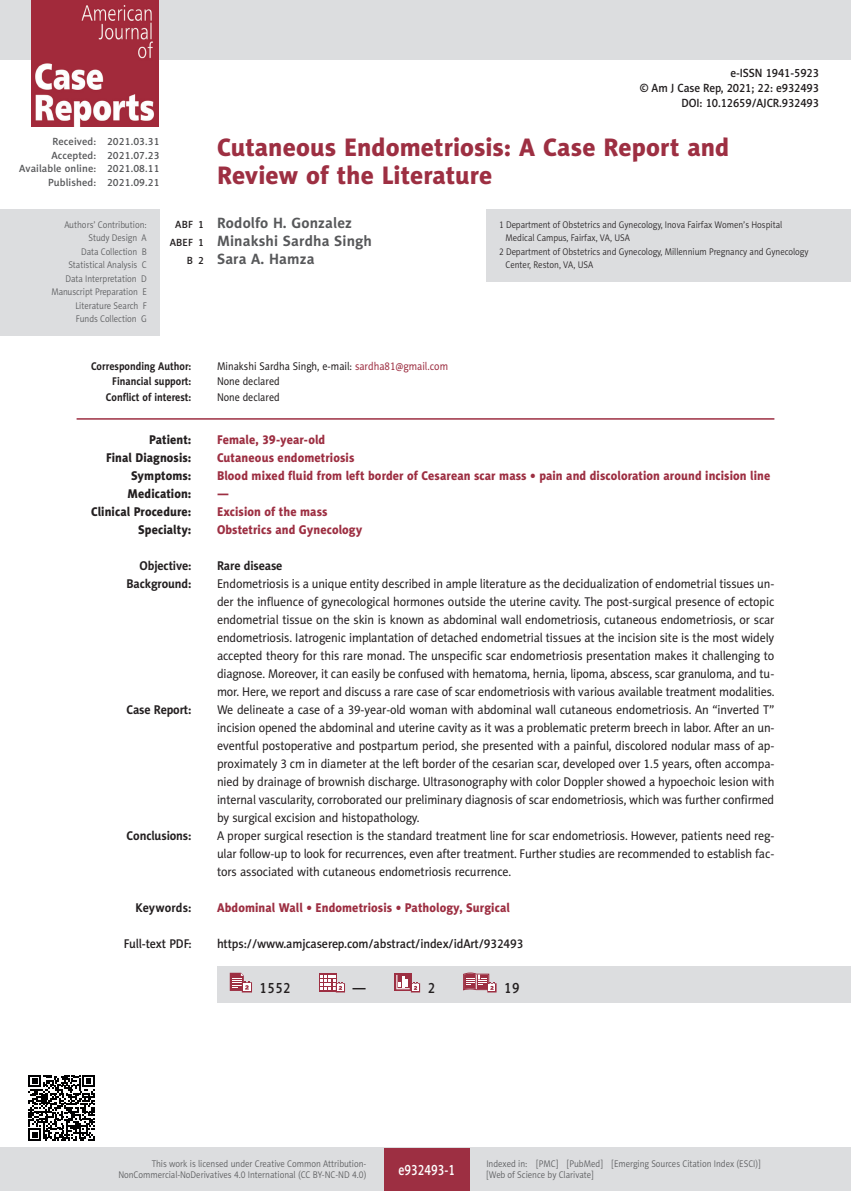
<style>
.page{position:relative;width:851px;height:1191px;background:#fff}
.page>*{position:absolute;margin:0;border:0;box-sizing:border-box;transform-origin:0 0}
.AJCR_Tytul{font:25.5px/28.5px "Naomi Sans EFN Heavy";color:#9d2f42}
.AJCR_Autorzy{font:700 15px "Naomi Sans EFN";letter-spacing:.01em;color:#57585a}
.AJCR_e-PAGINA{font:15px "Naomi Sans EFN Medium";color:#fff;scale:.8 1}
.AJCR_dane{font:15px "Naomi Sans EFN Medium";letter-spacing:.03em;color:#231f20;scale:.9 1}
.AJCR_Summary_body{font:12.75px/18px "Naomi Sans EFN";letter-spacing:-.01em;color:#231f20;text-align:justify;scale:.95 1}
.AJCR_keywords{font:12.75px "Naomi Sans EFN Heavy";letter-spacing:.005em;color:#9d2f42;scale:.95 1}
.AJCR_keywords-2{font:12.75px "Naomi Sans EFN Heavy";letter-spacing:.005em;color:#231f20;scale:.95 1}
.AJCR_full_text_pdf{font:12.75px "Naomi Sans EFN Medium";letter-spacing:-.01em;color:#231f20;scale:.95 1}
.AJCR_Summary_body-2{font:700 12.75px "Naomi Sans EFN";letter-spacing:-.01em;color:#231f20;scale:.95 1}
.AJCR_keywords-3{font:700 12.75px "Naomi Sans EFN";letter-spacing:.005em;color:#231f20;scale:.95 1}
.AJCR_full_text_pdf-2{font:12px "Naomi Sans EFN Medium";letter-spacing:-.01em;color:#231f20;scale:.95 1}
.AJCR_Adres{font:11.25px "Naomi Sans EFN";color:#231f20;scale:.9 1}
.AJCR_Adres-2{font:700 11.25px "Naomi Sans EFN";color:#231f20;scale:.9 1}
.t1{font:10.5px "Naomi Sans EFN Medium";letter-spacing:.01em;color:#57585a}
.t2{font:9.75px/11.2px "Naomi Sans EFN Light";color:#57585a;scale:.9 1}
.AJCR_Afiliacja{font:9.75px/13.5px "Naomi Sans EFN Light";color:#231f20;scale:.9 1}
.s1{font-family:"Naomi Sans EFN Medium";font-weight:400;font-size:10.5px;color:#231f20}
.s2{color:#9d2f42}
</style>
<div class="page">
<div style="left:217px;top:966px;width:633px;height:36px;background:#dcdddf"></div>
<svg style="left:230px;top:972px;width:22px;height:20px"></svg>
<div style="left:319px;top:973px;width:17px;height:18px;background:#9d2f42"></div>
<svg style="left:320px;top:974px;width:25px;height:18px"></svg>
<div style="left:394px;top:973px;width:18px;height:18px;background:#9d2f42"></div>
<svg style="left:396px;top:975px;width:24px;height:17px"></svg>
<svg style="left:463px;top:972px;width:33px;height:20px"></svg>
<hr style="left:77px;top:418px;width:697px;height:2px;background:#9d2f42">
<div style="left:0;top:210px;width:159px;height:126px;background:#dcdddf"></div>
<div style="left:486px;top:210px;width:364px;height:72px;background:#dcdddf"></div>
<svg style="left:28px;top:1075px;width:67px;height:66px"></svg>
<div style="left:0;top:0;width:850px;height:60px;background:#dcdddf"></div>
<img style="left:32px;top:0;width:127px;height:127px">
<div style="left:0;top:1148px;width:850px;height:43px;background:#dcdddf"></div>
<div style="left:384px;top:1147px;width:85px;height:43px;background:#9d2f42"></div>
<p class="AJCR_full_text_pdf-2" style="left:730px;top:66px;width:95px">e-ISSN 1941-5923</p>
<p class="AJCR_full_text_pdf-2" style="left:639px;top:81px;width:190px">© Am J Case Rep, 2021; 22: e932493</p>
<p class="AJCR_full_text_pdf-2" style="left:681px;top:96px;width:146px">DOI: 10.12659/AJCR.932493</p>
<p class="t1" style="left:52px;top:136px;width:109px">Received: 2021.03.31</p>
<p class="t1" style="left:51px;top:149px;width:110px">Accepted: 2021.07.23</p>
<p class="t1" style="left:19px;top:163px;width:142px">Available online: 2021.08.11</p>
<p class="t1" style="left:48px;top:176px;width:113px">Published: 2021.09.21</p>
<p class="t2" style="left:64px;top:219px;width:93px">Authors’ Contribution:</p>
<p class="t2" style="left:88px;top:232px;width:66px">Study Design A</p>
<p class="t2" style="left:81px;top:246px;width:74px">Data Collection B</p>
<p class="t2" style="left:68px;top:259px;width:89px">Statistical Analysis C</p>
<p class="t2" style="left:65px;top:273px;width:92px">Data Interpretation D</p>
<p class="t2" style="left:51px;top:286px;width:107px">Manuscript Preparation E</p>
<p class="t2" style="left:75px;top:300px;width:81px">Literature Search F</p>
<p class="t2" style="left:76px;top:313px;width:80px">Funds Collection G</p>
<p class="AJCR_Tytul" style="left:217px;top:132px;width:513px">Cutaneous Endometriosis: A Case Report and<br>Review of the Literature</p>
<p class="AJCR_Autorzy" style="left:175px;top:214px;width:178px"><span class="s1">ABF 1</span> Rodolfo H. Gonzalez</p>
<p class="AJCR_Autorzy" style="left:170px;top:232px;width:203px"><span class="s1">ABEF 1</span> Minakshi Sardha Singh</p>
<p class="AJCR_Autorzy" style="left:187px;top:250px;width:129px"><span class="s1">B 2</span> Sara A. Hamza</p>
<p class="AJCR_Afiliacja" style="left:505px;top:218px;width:309px;text-indent:-6px">1 Department of Obstetrics and Gynecology, Inova Fairfax Women’s Hospital<br>Medical Campus, Fairfax, VA, USA</p>
<p class="AJCR_Afiliacja" style="left:505px;top:245px;width:338px;text-indent:-6px">2 Department of Obstetrics and Gynecology, Millennium Pregnancy and Gynecology<br>Center, Reston, VA, USA</p>
<p class="AJCR_Adres-2" style="left:91px;top:359px;width:113px">Corresponding Author:</p>
<p class="AJCR_Adres" style="left:217px;top:359px;width:258px">Minakshi Sardha Singh, e-mail: <span class="s2">sardha81@gmail.com</span></p>
<p class="AJCR_Adres-2" style="left:112px;top:375px;width:89px">Financial support:</p>
<p class="AJCR_Adres" style="left:217px;top:375px;width:71px">None declared</p>
<p class="AJCR_Adres-2" style="left:106px;top:391px;width:97px">Conflict of interest:</p>
<p class="AJCR_Adres" style="left:217px;top:391px;width:71px">None declared</p>
<p class="AJCR_keywords-2" style="left:149px;top:432px;width:46px">Patient:</p>
<p class="AJCR_keywords" style="left:217px;top:432px;width:115px">Female, 39-year-old</p>
<p class="AJCR_keywords-2" style="left:106px;top:450px;width:91px">Final Diagnosis:</p>
<p class="AJCR_keywords" style="left:217px;top:450px;width:146px">Cutaneous endometriosis</p>
<p class="AJCR_keywords-2" style="left:131px;top:468px;width:65px">Symptoms:</p>
<p class="AJCR_keywords" style="left:217px;top:468px;width:584px">Blood mixed fluid from left border of Cesarean scar mass • pain and discoloration around incision line</p>
<p class="AJCR_keywords-2" style="left:128px;top:486px;width:69px">Medication:</p>
<p class="AJCR_keywords" style="left:217px;top:486px;width:14px">—</p>
<p class="AJCR_keywords-2" style="left:91px;top:504px;width:107px">Clinical Procedure:</p>
<p class="AJCR_keywords" style="left:217px;top:504px;width:118px">Excision of the mass</p>
<p class="AJCR_keywords-2" style="left:138px;top:522px;width:58px">Specialty:</p>
<p class="AJCR_keywords" style="left:217px;top:522px;width:155px">Obstetrics and Gynecology</p>
<p class="AJCR_Summary_body-2" style="left:139px;top:558px;width:56px">Objective:</p>
<p class="AJCR_Summary_body-2" style="left:217px;top:558px;width:70px">Rare disease</p>
<p class="AJCR_Summary_body-2" style="left:126px;top:576px;width:70px">Background:</p>
<p class="AJCR_Summary_body" style="left:217px;top:575px;width:588px">Endometriosis is a unique entity described in ample literature as the decidualization of endometrial tissues un&shy;der the influence of gynecological hormones outside the uterine cavity. The post-surgical presence of ectopic endometrial tissue on the skin is known as abdominal wall endometriosis, cutaneous endometriosis, or scar endometriosis. Iatrogenic implantation of detached endometrial tissues at the incision site is the most widely accepted theory for this rare monad. The unspecific scar endometriosis presentation makes it challenging to diagnose. Moreover, it can easily be confused with hematoma, hernia, lipoma, abscess, scar granuloma, and tu&shy;mor. Here, we report and discuss a rare case of scar endometriosis with various available treatment modalities.</p>
<p class="AJCR_Summary_body-2" style="left:126px;top:702px;width:70px">Case Report:</p>
<p class="AJCR_Summary_body" style="left:217px;top:701px;width:588px">We delineate a case of a 39-year-old woman with abdominal wall cutaneous endometriosis. An “inverted T” incision opened the abdominal and uterine cavity as it was a problematic preterm breech in labor. After an un&shy;eventful postoperative and postpartum period, she presented with a painful, discolored nodular mass of ap&shy;proximately 3 cm in diameter at the left border of the cesarian scar, developed over 1.5 years, often accompa&shy;nied by drainage of brownish discharge. Ultrasonography with color Doppler showed a hypoechoic lesion with internal vascularity, corroborated our preliminary diagnosis of scar endometriosis, which was further confirmed by surgical excision and histopathology.</p>
<p class="AJCR_Summary_body-2" style="left:127px;top:828px;width:70px">Conclusions:</p>
<p class="AJCR_Summary_body" style="left:217px;top:827px;width:588px">A proper surgical resection is the standard treatment line for scar endometriosis. However, patients need reg&shy;ular follow-up to look for recurrences, even after treatment. Further studies are recommended to establish fac&shy;tors associated with cutaneous endometriosis recurrence.</p>
<p class="AJCR_keywords-3" style="left:135px;top:900px;width:60px">Keywords:</p>
<p class="AJCR_keywords" style="left:217px;top:900px;width:310px">Abdominal Wall • Endometriosis • Pathology, Surgical</p>
<p class="AJCR_full_text_pdf" style="left:124px;top:936px;width:73px">Full-text PDF:</p>
<p class="AJCR_full_text_pdf" style="left:217px;top:936px;width:324px">https://www.amjcaserep.com/abstract/index/idArt/932493</p>
<p class="AJCR_dane" style="left:259px;top:978px;width:36px">1552</p>
<p class="AJCR_dane" style="left:352px;top:978px;width:16px">—</p>
<p class="AJCR_dane" style="left:427px;top:978px;width:10px">2</p>
<p class="AJCR_dane" style="left:504px;top:978px;width:19px">19</p>
<p class="t2" style="left:118px;top:1158px;width:277px;text-align:right">This work is licensed under Creative Common Attribution-<br>NonCommercial-NoDerivatives 4.0 International (CC BY-NC-ND 4.0)</p>
<p class="AJCR_e-PAGINA" style="left:398px;top:1160px;width:72px">e932493-1</p>
<p class="t2" style="left:486px;top:1158px;width:306px">Indexed in: [PMC] [PubMed] [Emerging Sources Citation Index (ESCI)] [Web of Science by Clarivate]</p>
</div>
